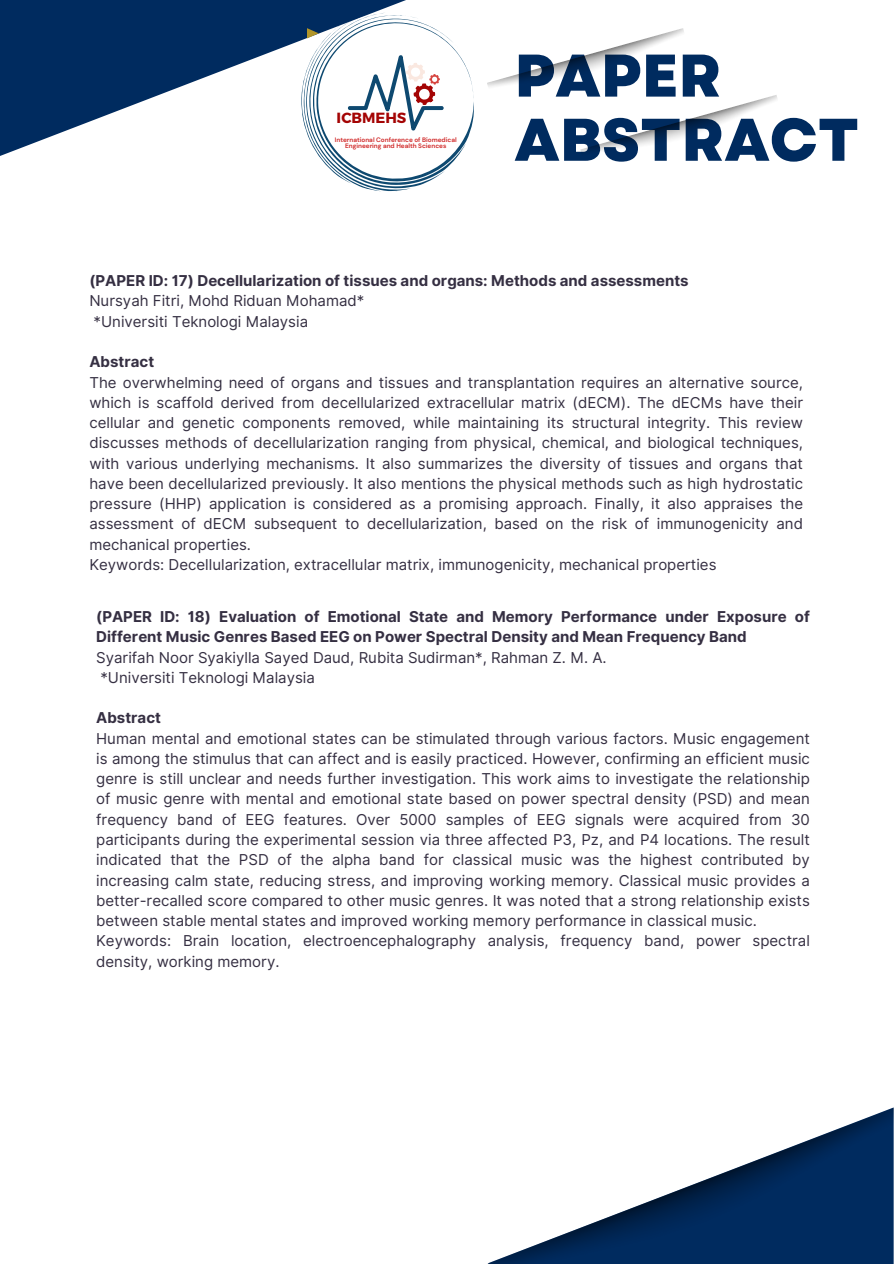
<style>
.page{position:relative;width:894px;height:1264px;background:#fff}
.page>*{position:absolute;margin:0;border:0;box-sizing:border-box;transform-origin:0 0}
.t1{font:800 60px/64.2px "Garet";color:#002b5f}
.t2{font:15px/20.2px "Inter";color:#352f42}
.t3{font:700 15px/20.2px "Inter";color:#352f42}
.t4{font:700 14.7px "Montserrat";color:#a40404}
.t5{font:700 6.45px/6px "DM Sans";color:#d12d2d;text-align:center}
.s1{font-weight:400}
.s2{font-weight:700}
</style>
<div class="page">
<svg style="left:0;top:0;width:406px;height:156px;fill:#002b5f"></svg>
<img style="left:487px;top:28px;width:197px;height:59px">
<img style="left:580px;top:95px;width:197px;height:59px">
<svg style="left:301px;top:13px;width:173px;height:178px"></svg>
<img style="left:489px;top:1107px;width:404px;height:156px">
<p class="t4" style="left:336px;top:109px;width:71px">ICBMEHS</p>
<h2 class="t5" style="left:335px;top:136px;width:123px">International Conference of Biomedical<br>Engineering and Health Sciences</h2>
<p class="t1" style="left:514px;top:44px;width:346px">PAPER<br>ABSTRACT</p>
<h3 class="t3" style="left:89px;top:271px;width:600px">(PAPER ID: 17) Decellularization of tissues and organs: Methods and assessments<br><span class="s1">Nursyah Fitri, Mohd Riduan Mohamad*<br>*Universiti Teknologi Malaysia</span></h3>
<h3 class="t2" style="left:89px;top:352px;width:715px"><span class="s2">Abstract<br></span>The overwhelming need of organs and tissues and transplantation requires an alternative source, which is scaffold derived from decellularized extracellular matrix (dECM). The dECMs have their cellular and genetic components removed, while maintaining its structural integrity. This review discusses methods of decellularization ranging from physical, chemical, and biological techniques, with various underlying mechanisms. It also summarizes the diversity of tissues and organs that have been decellularized previously. It also mentions the physical methods such as high hydrostatic pressure (HHP) application is considered as a promising approach. Finally, it also appraises the assessment of dECM subsequent to decellularization, based on the risk of immunogenicity and mechanical properties.<br>Keywords: Decellularization, extracellular matrix, immunogenicity, mechanical properties</h3>
<h1 class="t3" style="left:96px;top:606px;width:715px">(PAPER ID: 18) Evaluation of Emotional State and Memory Performance under Exposure of Different Music Genres Based EEG on Power Spectral Density and Mean Frequency Band<br><span class="s1">Syarifah Noor Syakiylla Sayed Daud, Rubita Sudirman*, Rahman Z. M. A.<br>*Universiti Teknologi Malaysia</span></h1>
<p class="t2" style="left:96px;top:708px;width:715px"><span class="s2">Abstract<br></span>Human mental and emotional states can be stimulated through various factors. Music engagement is among the stimulus that can affect and is easily practiced. However, confirming an efficient music genre is still unclear and needs further investigation. This work aims to investigate the relationship of music genre with mental and emotional state based on power spectral density (PSD) and mean frequency band of EEG features. Over 5000 samples of EEG signals were acquired from 30 participants during the experimental session via three affected P3, Pz, and P4 locations. The result indicated that the PSD of the alpha band for classical music was the highest contributed by increasing calm state, reducing stress, and improving working memory. Classical music provides a better-recalled score compared to other music genres. It was noted that a strong relationship exists between stable mental states and improved working memory performance in classical music.<br>Keywords: Brain location, electroencephalography analysis, frequency band, power spectral density, working memory.</p>
</div>
